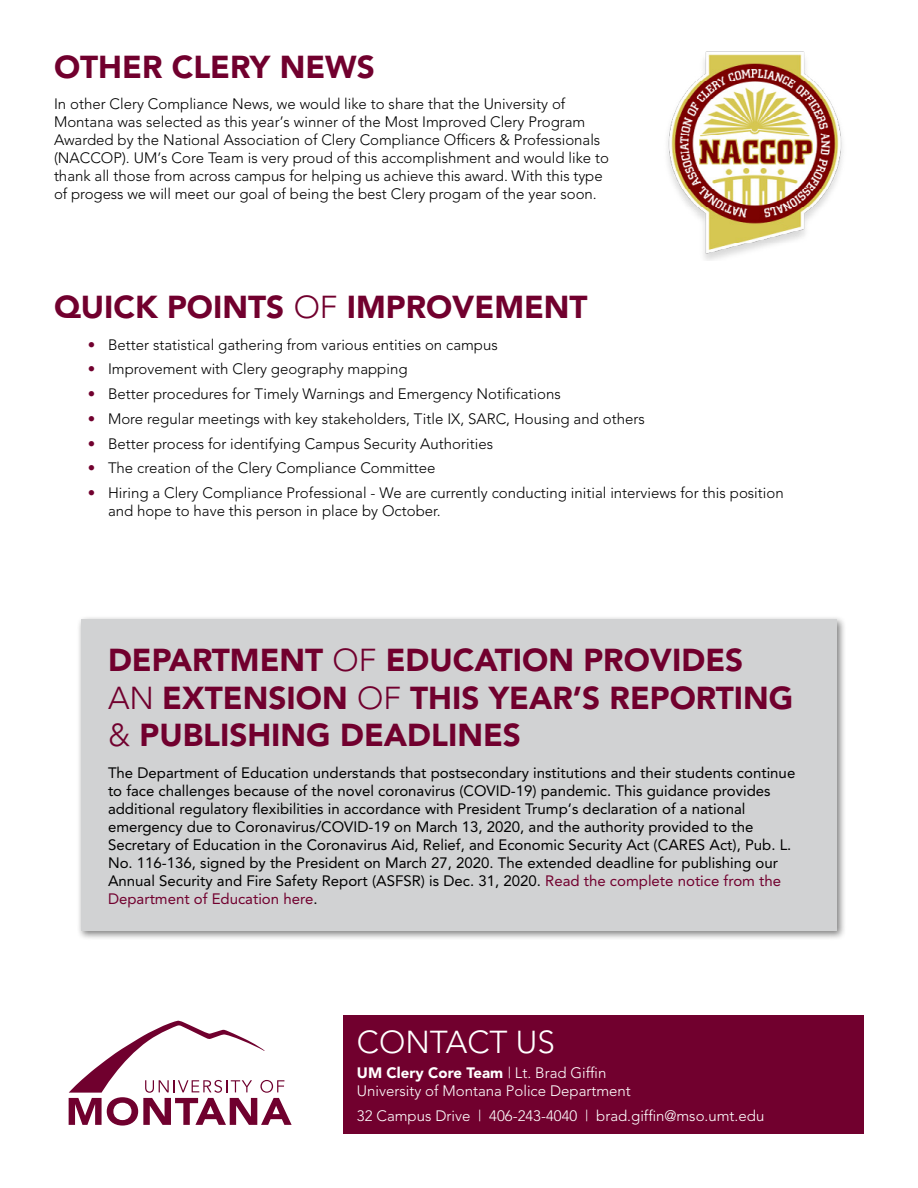
<style>
.page{position:relative;width:918px;height:1188px;background:#fff}
.page>*{position:absolute;margin:0;border:0;box-sizing:border-box;transform-origin:0 0}
.t1{font:900 31.5px/37.8px "Avenir";color:#71002e}
.t2{font:300 31.5px "Avenir";color:#fff}
.t3{font:300 15px/18px "Avenir";color:#000}
.t4{font:15px/18px "Avenir";color:#000}
.t5{font:300 15px/18px "Avenir";color:#fff}
.s1{font-weight:300}
.s2{font-weight:400;color:#71002e}
.s3{color:#71002e}
.s4{font-weight:900}
</style>
<div class="page">
<div style="left:77px;top:616px;width:770px;height:325px;background:#000;opacity:.5"></div>
<div style="left:81px;top:620px;width:756px;height:311px;background:#d1d2d3"></div>
<div style="left:343px;top:1016px;width:521px;height:118px;background:#71002e"></div>
<img style="left:667px;top:51px;width:176px;height:210px">
<svg style="left:69px;top:1021px;width:223px;height:105px"></svg>
<h1 class="t1" style="left:54px;top:48px;width:297px">OTHER CLERY NEWS</h1>
<p class="t3" style="left:54px;top:95px;width:557px">I n other Clery Compliance News, we would like to share that the University of Montana was selected as this year’s winner of the Most I mproved Clery Program Awarded by the N ational Association of Clery Compliance Officers &amp; Professionals (NACCOP). UM’s Core Team is very proud of this accomplishment and would like to thank all those from across campus for helping us achieve this award. With this type of progess we will meet our goal of being the best Clery progam of the year soon.</p>
<h1 class="t1" style="left:54px;top:288px;width:535px">QUICK POINTS <span class="s1">of</span> IMPROVEMENT</h1>
<p class="t3" style="left:88px;top:336px;width:412px"><span class="s2">•</span> Better statistical gathering from various entities on campus</p>
<p class="t3" style="left:88px;top:360px;width:321px"><span class="s2">•</span> I mprovement with Clery geography mapping</p>
<p class="t3" style="left:88px;top:385px;width:475px"><span class="s2">•</span> Better procedures for Timely Warnings and Emergency N otifications</p>
<p class="t3" style="left:88px;top:410px;width:391px"><span class="s2">•</span> More regular meetings with key stakeholders, Title IX, SAR</p>
<p class="t3" style="left:496px;top:410px;width:150px">C, Housing and others</p>
<p class="t3" style="left:88px;top:435px;width:407px"><span class="s2">•</span> Better process for identifying Campus Security Authorities</p>
<p class="t3" style="left:88px;top:459px;width:349px"><span class="s2">•</span> The creation of the Clery Compliance Committee</p>
<p class="t3" style="left:108px;top:484px;width:677px;text-indent:-20px"><span class="s2">•</span> H iring a Clery Compliance Professional - We are currently conducting initial interviews for this position and hope to have this person in place by October.</p>
<h1 class="t1" style="left:108px;top:641px;width:687px;text-indent:366px">ATION PROVIDES <span class="s1">an</span> EXTENSION <span class="s1">of</span> THIS YEAR’S REPORTING <span class="s1">&amp;</span> PU BLISHING DEADLINES</h1>
<p class="t4" style="left:108px;top:764px;width:689px">The Department of Education understands that postsecondary institutions and their students continue to face challenges because of the novel coronavirus (COVID-19) pandemic. This guidance provides additional regulatory flexibilities in accordance with President Trump’s declaration of a national emergency due to Coronavirus/COVID-19 on March 13, 2020, and the authority provided to the Secretary of Education in the Coronavirus Aid, Relief, and Economic Security Act (CARES Act), Pub. L.<br>No. 116-136, signed by the President on March 27, 2020. The extended deadline for publishing our Annual Security and Fire Safety Report (ASFSR) is Dec. 31, 2020. <span class="s3">Read the complete notice from the Department of Education here</span>.</p>
<h1 class="t1" style="left:108px;top:641px;width:301px">DEPARTMENT <span class="s1">of</span> EDUC</h1>
<h1 class="t2" style="left:357px;top:1024px;width:199px">Contact Us</h1>
<p class="t5" style="left:357px;top:1064px;width:275px"><span class="s4">UM CLERY CORE TEAM</span> | Lt. Brad Giffin<br>University of Montana Police Department</p>
<p class="t5" style="left:357px;top:1106px;width:409px">32 Campus Drive | 406-243-4040 | brad.giffin@mso.umt.edu</p>
</div>
